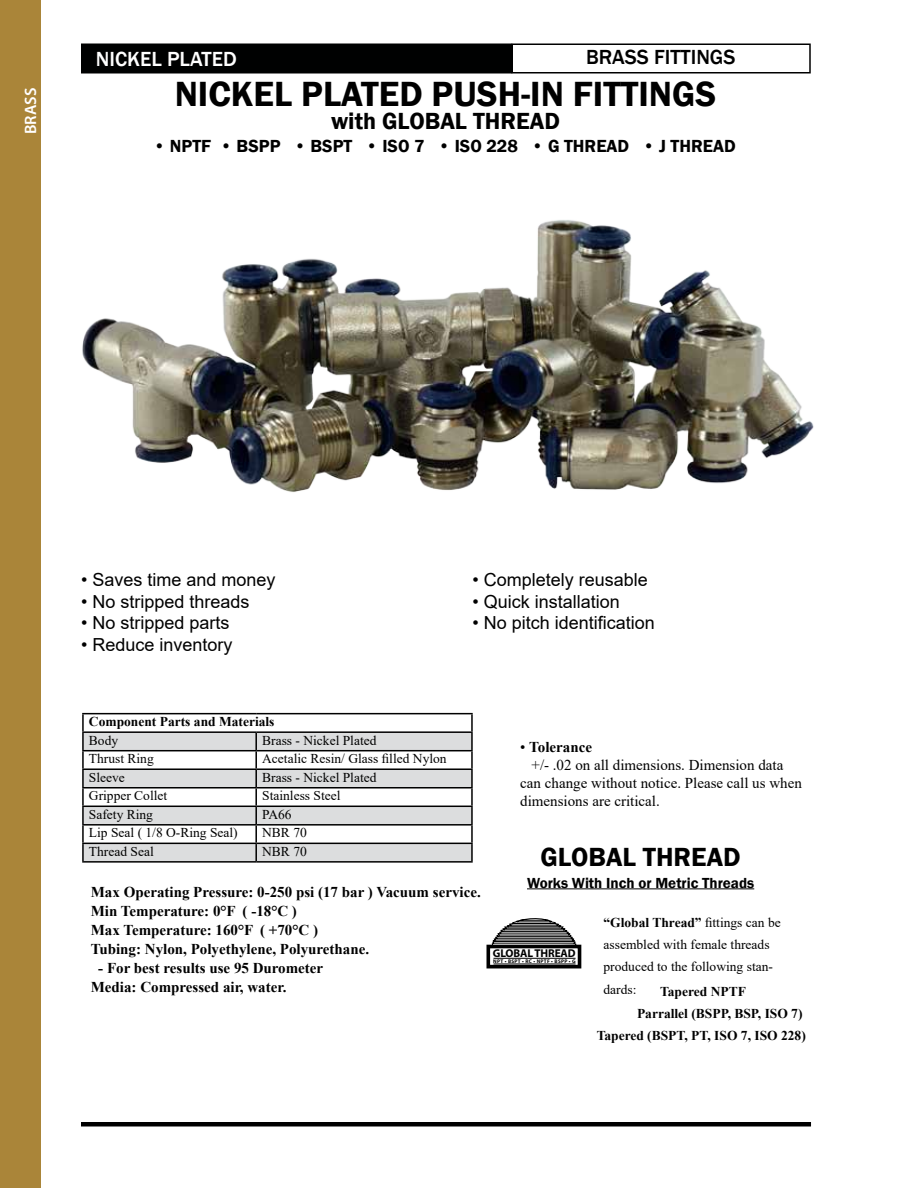
<style>
.page{position:relative;width:918px;height:1188px;background:#fff}
.page>*{position:absolute;margin:0;border:0;box-sizing:border-box;transform-origin:0 0}
.t1{font:600 36px "Franklin Gothic";color:#000}
.t2{font:600 27px "Franklin Gothic";color:#000}
.t3{font:600 24px "Franklin Gothic";color:#000}
.t4{font:500 21px "Franklin Gothic";color:#000}
.t5{font:500 21px "Franklin Gothic";color:#fff}
.t6{font:18px "Arial";color:#000}
.t7{font:600 18px "Franklin Gothic";color:#000}
.t8{font:600 16.5px "Myriad Pro";color:#fff}
.t9{font:700 15px/19px "Times New Roman";color:#000}
.t10{font:15px "Times New Roman";color:#000}
.t11{font:600 15px "Franklin Gothic";color:#000}
.t12{font:13.5px/22.2px "Times New Roman";color:#000}
.t13{font:700 13.5px "Times New Roman";color:#000}
.t14{font:700 11.4px "Myriad Pro";letter-spacing:-.01em;color:#000}
.t15{font:700 5.25px "Myriad Pro";letter-spacing:.045em;color:#000}
.s1{font-weight:400}
.s2{font-weight:700}
</style>
<div class="page">
<div style="left:81px;top:44px;width:431px;height:30px;background:#000101;border:2px solid #000101"></div>
<div style="left:512px;top:44px;width:299px;height:30px;border:2px solid #000"></div>
<hr style="left:81px;top:1122px;width:730px;height:4px;background:#000">
<svg style="left:84px;top:733px;width:387px;height:128px;fill:#dcddde"></svg>
<hr style="left:82px;top:713px;width:174px;height:1px;background:#000">
<hr style="left:256px;top:713px;width:217px;height:1px;background:#000">
<hr style="left:82px;top:731px;width:174px;height:2px;background:#000">
<hr style="left:256px;top:731px;width:217px;height:2px;background:#000">
<hr style="left:82px;top:750px;width:174px;height:1px;background:#000">
<hr style="left:256px;top:750px;width:217px;height:1px;background:#000">
<hr style="left:82px;top:768px;width:174px;height:2px;background:#000">
<hr style="left:256px;top:768px;width:217px;height:2px;background:#000">
<hr style="left:82px;top:787px;width:174px;height:2px;background:#000">
<hr style="left:256px;top:787px;width:217px;height:2px;background:#000">
<hr style="left:82px;top:806px;width:174px;height:1px;background:#000">
<hr style="left:256px;top:806px;width:217px;height:1px;background:#000">
<hr style="left:82px;top:824px;width:174px;height:2px;background:#000">
<hr style="left:256px;top:824px;width:217px;height:2px;background:#000">
<hr style="left:82px;top:843px;width:174px;height:1px;background:#000">
<svg style="left:82px;top:714px;width:2px;height:147px"></svg>
<hr style="left:256px;top:843px;width:217px;height:1px;background:#000">
<svg style="left:255px;top:733px;width:2px;height:128px"></svg>
<svg style="left:471px;top:714px;width:2px;height:147px"></svg>
<hr style="left:82px;top:861px;width:174px;height:2px;background:#000">
<hr style="left:256px;top:861px;width:217px;height:2px;background:#000">
<hr style="left:527px;top:888px;width:227px;height:1px;background:#000">
<svg style="left:492px;top:918px;width:84px;height:27px"></svg>
<div style="left:487px;top:945px;width:94px;height:23px;border:4px solid #000"></div>
<hr style="left:493px;top:958px;width:83px;height:1px;background:#000">
<hr style="left:493px;top:964px;width:83px;height:1px;background:#000">
<img style="left:82px;top:220px;width:732px;height:272px">
<div style="left:0;top:0;width:40px;height:1188px;background:#aa8539"></div>
<p class="t8" style="left:20px;top:134px;width:48px;rotate:-90deg">BRASS</p>
<h3 class="t5" style="left:96px;top:46px;width:143px">NICKEL PLATED</h3>
<h3 class="t4" style="left:586px;top:44px;width:151px">BRASS FITTINGS</h3>
<h1 class="t1" style="left:175px;top:72px;width:543px">NICKEL PLATED PUSH-IN FITTINGS</h1>
<h3 class="t3" style="left:331px;top:107px;width:230px">with GLOBAL THREAD</h3>
<h3 class="t7" style="left:153px;top:135px;width:584px">• NPTF • BSPP • BSPT • ISO 7 • ISO 228 • G THREAD • J THREAD</h3>
<h3 class="t6" style="left:81px;top:568px;width:196px">• Saves time and money</h3>
<h3 class="t6" style="left:81px;top:589px;width:170px">• No stripped threads</h3>
<h3 class="t6" style="left:81px;top:611px;width:150px">• No stripped parts</h3>
<h3 class="t6" style="left:81px;top:632px;width:153px">• Reduce inventory</h3>
<h3 class="t6" style="left:473px;top:568px;width:177px">• Completely reusable</h3>
<h3 class="t6" style="left:473px;top:589px;width:149px">• Quick installation</h3>
<h3 class="t6" style="left:473px;top:611px;width:184px">• No pitch identification</h3>
<p class="t13" style="left:89px;top:712px;width:187px">Component Parts and Materials</p>
<p class="t12" style="left:89px;top:729px;width:31px">Body</p>
<p class="t12" style="left:262px;top:729px;width:116px">Brass - Nickel Plated</p>
<p class="t12" style="left:89px;top:747px;width:66px">Thrust Ring</p>
<p class="t12" style="left:262px;top:747px;width:186px">Acetalic Resin/ Glass filled Nylon</p>
<p class="t12" style="left:89px;top:766px;width:37px">Sleeve</p>
<p class="t12" style="left:262px;top:766px;width:116px">Brass - Nickel Plated</p>
<p class="t12" style="left:89px;top:784px;width:80px">Gripper Collet</p>
<p class="t12" style="left:262px;top:784px;width:80px">Stainless Steel</p>
<p class="t12" style="left:89px;top:803px;width:66px">Safety Ring</p>
<p class="t12" style="left:262px;top:803px;width:31px">PA66</p>
<p class="t12" style="left:89px;top:821px;width:150px">Lip Seal ( 1/8 O-Ring Seal)</p>
<p class="t12" style="left:262px;top:821px;width:46px">NBR 70</p>
<p class="t12" style="left:89px;top:840px;width:66px">Thread Seal</p>
<p class="t12" style="left:262px;top:840px;width:46px">NBR 70</p>
<p class="t9" style="left:91px;top:882px;width:391px">Max Operating Pressure: 0-250 psi (17 bar ) Vacuum service.<br>Min Temperature: 0°F ( -18°C )<br>Max Temperature: 160°F ( +70°C )<br>Tubing: Nylon, Polyethylene, Polyurethane.</p>
<p class="t9" style="left:91px;top:958px;width:234px;text-indent:8px">- For best results use 95 Durometer<br>Media: Compressed air, water.</p>
<p class="t9" style="left:520px;top:737px;width:73px"><span class="s1">•</span> Tolerance</p>
<p class="t10" style="left:532px;top:754px;width:253px">+/- .02 on all dimensions. Dimension data</p>
<p class="t10" style="left:520px;top:772px;width:283px">can change without notice. Please call us when</p>
<p class="t10" style="left:520px;top:790px;width:141px">dimensions are critical.</p>
<h2 class="t2" style="left:541px;top:840px;width:201px">GLOBAL THREAD</h2>
<p class="t11" style="left:527px;top:873px;width:229px">Works With Inch or Metric Threads</p>
<p class="t14" style="left:493px;top:946px;width:84px">GLOBAL THREAD</p>
<p class="t15" style="left:493px;top:958px;width:84px">NPT • BSPT • RC • NPTF • BSPP • G</p>
<p class="t12" style="left:604px;top:911px;width:179px"><span class="s2">“Global Thread”</span> fittings can be assembled with female threads produced to the following stan&shy;dards:</p>
<p class="t13" style="left:660px;top:982px;width:87px">Tapered NPTF</p>
<p class="t13" style="left:637px;top:1004px;width:167px">Parrallel (BSPP, BSP, ISO 7)</p>
<p class="t13" style="left:597px;top:1026px;width:211px">Tapered (BSPT, PT, ISO 7, ISO 228)</p>
</div>
